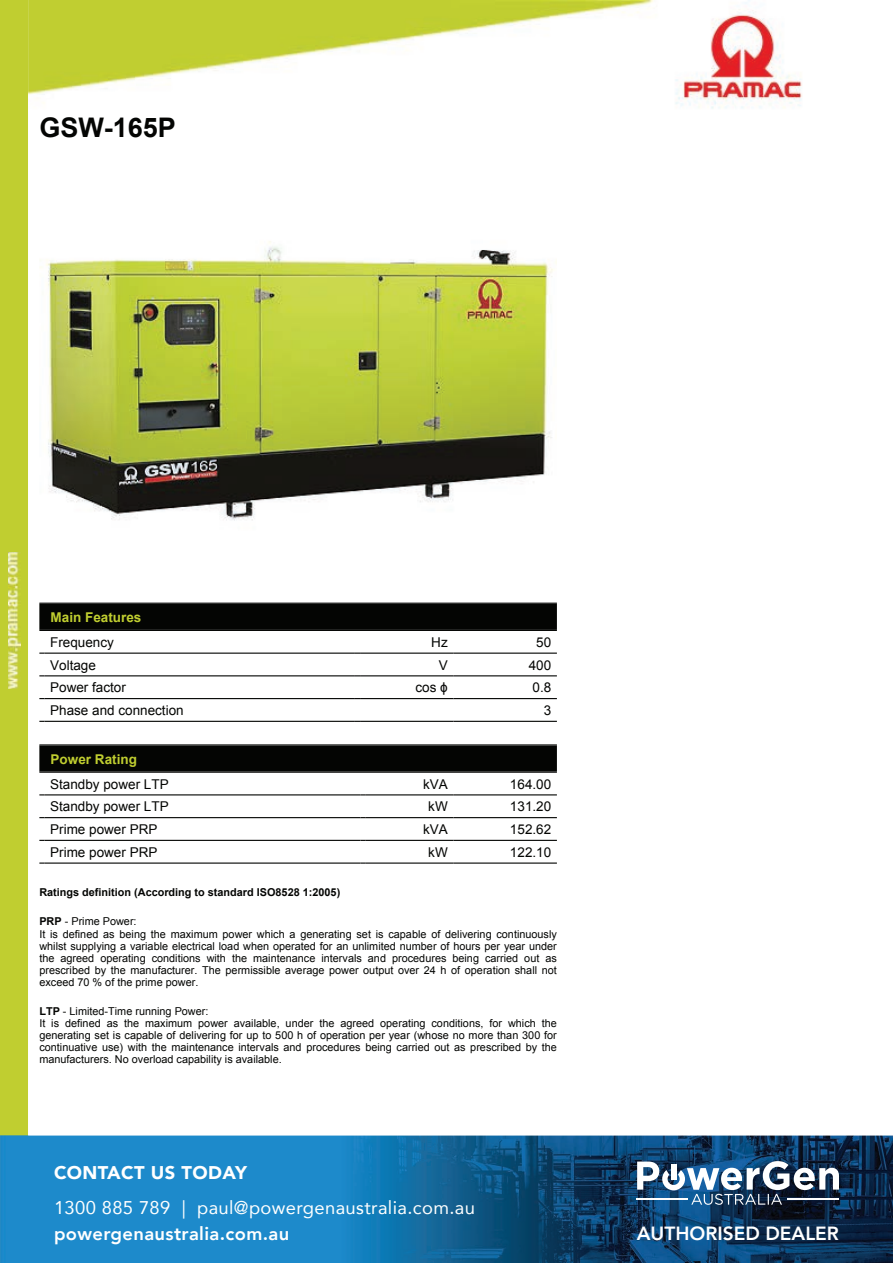
<style>
.page{position:relative;width:893px;height:1263px;background:#fff}
.page>*{position:absolute;margin:0;border:0;box-sizing:border-box;transform-origin:0 0}
.t1{font:700 27px "Arial";color:#040503}
.t2{font:800 19.05px "Avenir";color:#fff}
.t3{font:18.3px "Avenir";letter-spacing:.02em;color:#fff}
.t4{font:800 18.3px "Avenir";letter-spacing:.02em;color:#fff}
.t5{font:900 18.3px "Avenir";letter-spacing:.02em;color:#fff}
.t6{font:13.5px "Arial";color:#040503}
.t7{font:700 13.5px "Arial";color:#c0ce30}
.t8{font:10.95px/12px "Arial";color:#040503}
.t9{font:700 10.95px "Arial";color:#040503}
.s1{font-weight:700}
</style>
<div class="page">
<img style="left:0;top:1135px;width:893px;height:128px">
<svg style="left:637px;top:1161px;width:202px;height:44px"></svg>
<div style="left:671px;top:1164px;width:5px;height:16px;background:#fff"></div>
<div style="left:0;top:0;width:28px;height:1135px;background:#c0ce30"></div>
<img style="left:28px;top:0;width:774px;height:109px">
<img style="left:40px;top:241px;width:517px;height:280px">
<svg style="left:39px;top:603px;width:518px;height:28px;background:#060705"></svg>
<svg style="left:39px;top:652px;width:518px;height:2px"></svg>
<svg style="left:39px;top:675px;width:518px;height:1px"></svg>
<svg style="left:39px;top:698px;width:518px;height:1px"></svg>
<svg style="left:39px;top:721px;width:518px;height:1px"></svg>
<svg style="left:39px;top:744px;width:518px;height:29px;background:#0d0e0c"></svg>
<svg style="left:39px;top:794px;width:518px;height:1px"></svg>
<svg style="left:39px;top:817px;width:518px;height:1px"></svg>
<svg style="left:39px;top:840px;width:518px;height:1px"></svg>
<svg style="left:39px;top:862px;width:518px;height:2px"></svg>
<img style="left:9px;top:553px;width:12px;height:136px">
<h1 class="t1" style="left:39px;top:110px;width:138px">GSW-165P</h1>
<p class="t7" style="left:51px;top:608px;width:92px">Main Features</p>
<p class="t6" style="left:50px;top:633px;width:65px">Frequency</p>
<p class="t6" style="left:431px;top:633px;width:18px">Hz</p>
<p class="t6" style="left:536px;top:633px;width:17px">50</p>
<p class="t6" style="left:50px;top:656px;width:47px">Voltage</p>
<p class="t6" style="left:439px;top:656px;width:11px">V</p>
<p class="t6" style="left:529px;top:656px;width:24px">400</p>
<p class="t6" style="left:50px;top:679px;width:77px">Power factor</p>
<p class="t6" style="left:415px;top:679px;width:34px">cos ϕ</p>
<p class="t6" style="left:532px;top:679px;width:20px">0.8</p>
<p class="t6" style="left:50px;top:701px;width:135px">Phase and connection</p>
<p class="t6" style="left:544px;top:701px;width:9px">3</p>
<p class="t7" style="left:51px;top:750px;width:88px">Power Rating</p>
<p class="t6" style="left:50px;top:775px;width:120px">Standby power LTP</p>
<p class="t6" style="left:423px;top:775px;width:26px">kVA</p>
<p class="t6" style="left:510px;top:775px;width:43px">164.00</p>
<p class="t6" style="left:50px;top:798px;width:120px">Standby power LTP</p>
<p class="t6" style="left:428px;top:798px;width:21px">kW</p>
<p class="t6" style="left:510px;top:798px;width:43px">131.20</p>
<p class="t6" style="left:50px;top:820px;width:109px">Prime power PRP</p>
<p class="t6" style="left:423px;top:820px;width:26px">kVA</p>
<p class="t6" style="left:510px;top:820px;width:43px">152.62</p>
<p class="t6" style="left:50px;top:843px;width:109px">Prime power PRP</p>
<p class="t6" style="left:428px;top:843px;width:21px">kW</p>
<p class="t6" style="left:510px;top:843px;width:43px">122.10</p>
<p class="t9" style="left:39px;top:885px;width:302px">Ratings definition (According to standard ISO8528 1:2005)</p>
<p class="t8" style="left:39px;top:916px;width:519px"><span class="s1">PRP</span> - Prime Power:<br>It is defined as being the maximum power which a generating set is capable of delivering continuously whilst supplying a variable electrical load when operated for an unlimited number of hours per year under the agreed operating conditions with the maintenance intervals and procedures being carried out as prescribed by the manufacturer. The permissible average power output over 24 h of operation shall not exceed 70 % of the prime power.</p>
<p class="t8" style="left:39px;top:1005px;width:519px"><span class="s1">LTP</span> - Limited-Time running Power:<br>It is defined as the maximum power available, under the agreed operating conditions, for which the generating set is capable of delivering for up to 500 h of operation per year (whose no more than 300 for continuative use) with the maintenance intervals and procedures being carried out as prescribed by the manufacturers. No overload capability is available.</p>
<h3 class="t5" style="left:54px;top:1157px;width:194px">CONTACT US TODAY</h3>
<h3 class="t3" style="left:54px;top:1193px;width:422px">1300 885 789 | paul@powergenaustralia.com.au</h3>
<h3 class="t4" style="left:54px;top:1220px;width:237px">powergenaustralia.com.au</h3>
<h2 class="t2" style="left:637px;top:1219px;width:204px">AUTHORISED DEALER</h2>
</div>
